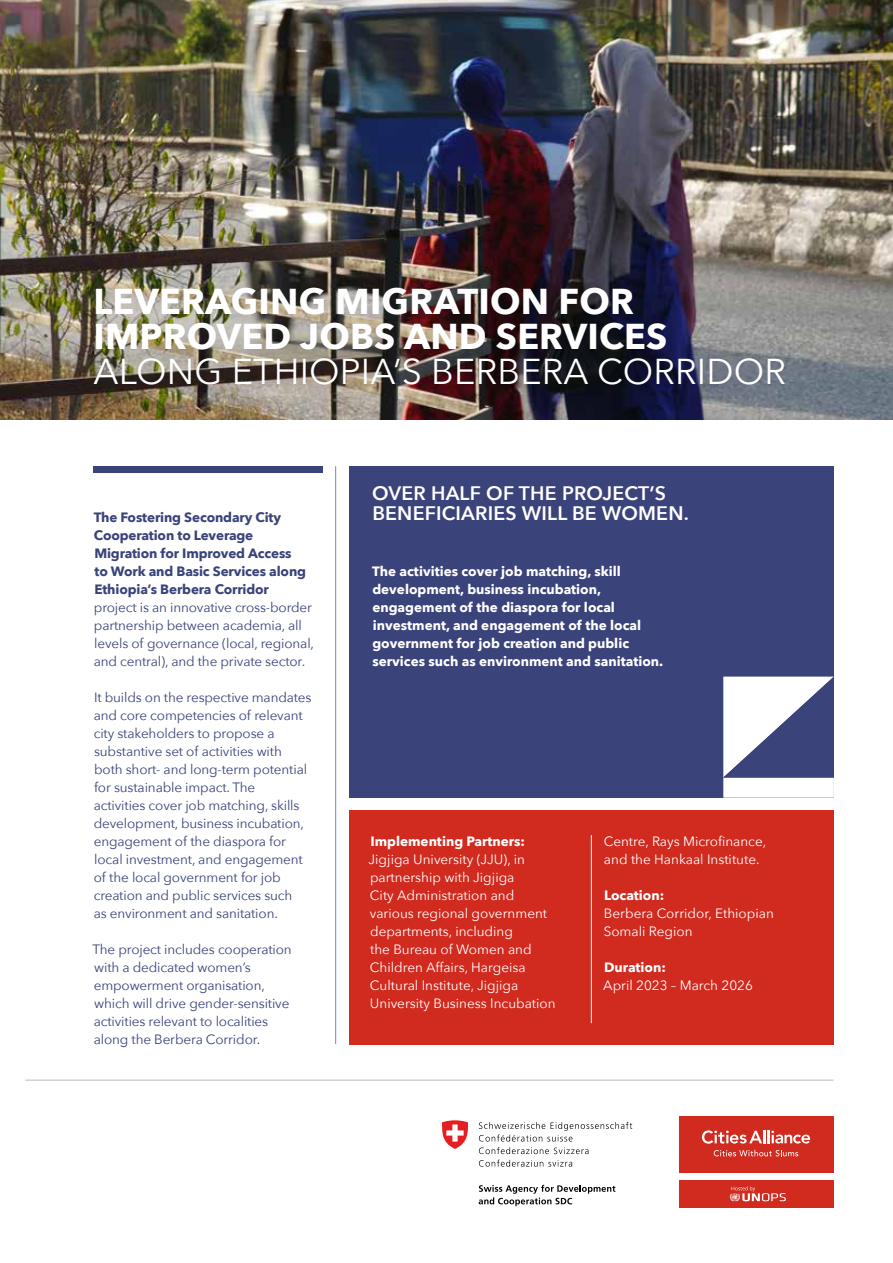
<style>
.page{position:relative;width:893px;height:1263px;background:#fff}
.page>*{position:absolute;margin:0;border:0;box-sizing:border-box;transform-origin:0 0}
.t1{font:700 35.85px/35.1px "Avenir Next";letter-spacing:.005em;color:#fff}
.t2{font:35.85px "Avenir Next";letter-spacing:.005em;color:#fff}
.t3{font:600 19.5px/20.2px "Avenir Next";letter-spacing:.01em;color:#fff}
.t4{font:13.5px/18px "Avenir Next";letter-spacing:-.01em;color:#3a437a}
.t5{font:13.5px/18px "Avenir Next";color:#fff}
.t6{font:700 13.5px/18px "Avenir Next";color:#fff}
.t7{font:700 13.5px/18px "Avenir Next";letter-spacing:-.01em;color:#3a437a}
</style>
<div class="page">
<div style="left:349px;top:466px;width:484px;height:331px;background:#3a437a"></div>
<div style="left:349px;top:810px;width:484px;height:234px;background:#d12a1f"></div>
<img style="left:0;top:0;width:893px;height:419px">
<div style="left:679px;top:1116px;width:154px;height:56px;background:#d12a1f"></div>
<div style="left:679px;top:1180px;width:154px;height:28px;background:#d12a1f"></div>
<svg style="left:714px;top:1150px;width:84px;height:6px"></svg>
<svg style="left:702px;top:1130px;width:108px;height:14px"></svg>
<svg style="left:729px;top:1186px;width:57px;height:16px"></svg>
<svg style="left:479px;top:1122px;width:153px;height:19px"></svg>
<svg style="left:479px;top:1147px;width:109px;height:20px"></svg>
<svg style="left:479px;top:1185px;width:136px;height:21px"></svg>
<svg style="left:442px;top:1120px;width:26px;height:29px"></svg>
<hr style="left:26px;top:1080px;width:807px;height:1px;background:#b9baba">
<div style="left:723px;top:777px;width:111px;height:21px;background:#fff"></div>
<svg style="left:723px;top:677px;width:111px;height:100px"></svg>
<div style="left:94px;top:466px;width:229px;height:7px;background:#3a437a"></div>
<hr style="left:591px;top:835px;width:1px;height:188px;background:#fff">
<hr style="left:335px;top:466px;width:1px;height:578px;background:#8182ab">
<h1 class="t1" style="left:94px;top:283px;width:575px">LEVERAGING MIGRATION FOR<br>IMPROVED JOBS AND SERVICES</h1>
<h1 class="t2" style="left:94px;top:341px;width:694px">ALONG ETHIOPIA’S BERBERA CORRIDOR</h1>
<p class="t7" style="left:94px;top:508px;width:214px">The Fostering Secondary City<br>Cooperation to Leverage<br>Migration for Improved Access to Work and Basic Services along<br>Ethiopia’s Berbera Corridor</p>
<p class="t4" style="left:94px;top:598px;width:222px">project is an innovative cross-border partnership between academia, all levels of governance (local, regional, and central), and the private sector.</p>
<p class="t4" style="left:94px;top:688px;width:219px">It builds on the respective mandates and core competencies of relevant city stakeholders to propose a substantive set of activities with both short- and long-term potential for sustainable impact. The<br>activities cover job matching, skills development, business incubation, engagement of the diaspora for local investment, and engagement of the local government for job creation and public services such<br>as environment and sanitation.</p>
<p class="t4" style="left:93px;top:940px;width:201px">The project includes cooperation with a dedicated women’s empowerment organisation, which will drive gender-sensitive activities relevant to localities along the Berbera Corridor.</p>
<h2 class="t3" style="left:372px;top:483px;width:318px">OVER HALF OF THE PROJECT’S<br>BENEFICIARIES WILL BE WOMEN.</h2>
<p class="t6" style="left:372px;top:562px;width:293px">The activities cover job matching, skill development, business incubation, engagement of the diaspora for local investment, and engagement of the local government for job creation and public services such as environment and sanitation.</p>
<p class="t6" style="left:370px;top:832px;width:156px">Implementing Partners:</p>
<p class="t5" style="left:369px;top:850px;width:188px">Jigjiga University (JJU), in partnership with Jigjiga<br>City Administration and various regional government departments, including<br>the Bureau of Women and<br>Children Affairs, Hargeisa<br>Cultural Institute, Jigjiga<br>University Business Incubation</p>
<p class="t5" style="left:604px;top:832px;width:164px">Centre, Rays Microfinance, and the Hankaal Institute.</p>
<p class="t6" style="left:604px;top:886px;width:62px">Location:</p>
<p class="t5" style="left:604px;top:904px;width:172px">Berbera Corridor, Ethiopian<br>Somali Region</p>
<p class="t6" style="left:604px;top:958px;width:63px">Duration:</p>
<p class="t5" style="left:603px;top:976px;width:151px">April 2023 – March 2026</p>
</div>
